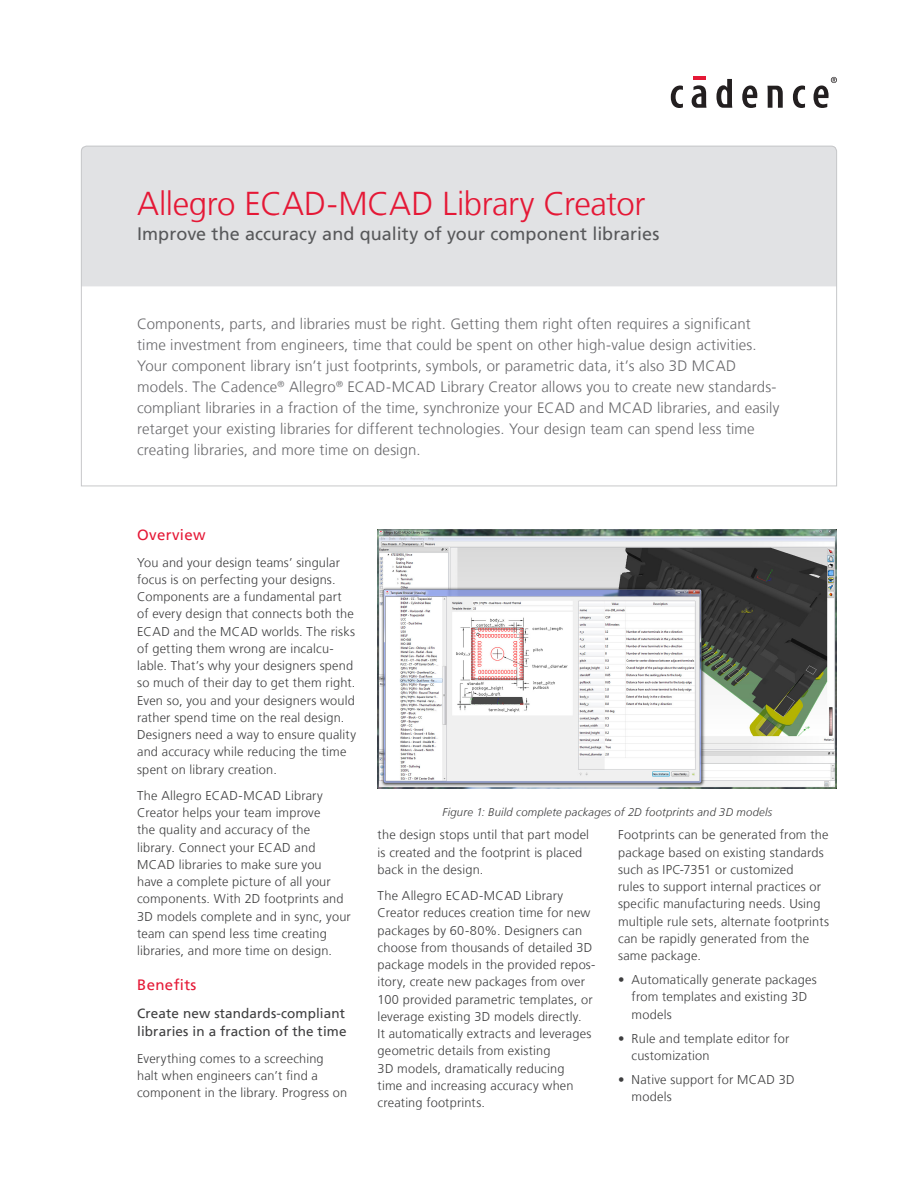
<style>
.page{position:relative;width:918px;height:1188px;background:#fff}
.page>*{position:absolute;margin:0;border:0;box-sizing:border-box;transform-origin:0 0}
.Title_Level_1{font:300 33px "Frutiger LT";letter-spacing:-.015em;color:#e51836}
.Title_Level_2{font:18px "Frutiger LT";color:#57585a}
.Intro_Paragraph{font:300 15px/21px "Frutiger LT";letter-spacing:.01em;color:#69696c}
.Body_Header_A{font:15px "Frutiger LT";letter-spacing:.025em;color:#e51836}
.Body_Header_B{font:13.5px/18px "Frutiger LT";letter-spacing:.01em;color:#3e3e3f}
.Body{font:300 12.75px/17.2px "Frutiger LT";letter-spacing:.015em;color:#3e3e3f}
.t1{font:italic 300 11.25px "Frutiger LT";letter-spacing:.02em;color:#3e3e3f}
</style>
<div class="page">
<svg style="left:671px;top:86px;width:12px;height:22px"></svg>
<svg style="left:692px;top:77px;width:14px;height:31px"></svg>
<svg style="left:716px;top:79px;width:16px;height:29px"></svg>
<svg style="left:742px;top:85px;width:15px;height:23px"></svg>
<svg style="left:767px;top:86px;width:16px;height:22px"></svg>
<svg style="left:793px;top:86px;width:12px;height:22px"></svg>
<svg style="left:814px;top:77px;width:23px;height:31px"></svg>
<svg style="left:81px;top:145px;width:756px;height:342px"></svg>
<img style="left:378px;top:530px;width:459px;height:258px">
<p class="Title_Level_1" style="left:137px;top:185px;width:510px">Allegro ECAD-MCAD Library Creator</p>
<p class="Title_Level_2" style="left:137px;top:223px;width:524px">Improve the accuracy and quality of your component libraries</p>
<p class="Intro_Paragraph" style="left:137px;top:314px;width:644px">Components, parts, and libraries must be right. Getting them right often requires a significant time investment from engineers, time that could be spent on other high-value design activities.<br>Your component library isn’t just footprints, symbols, or parametric data, it’s also 3D MCAD models. The Cadence<sup>®</sup> Allegro<sup>®</sup> ECAD-MCAD Library Creator allows you to create new standards&shy;compliant libraries in a fraction of the time, synchronize your ECAD and MCAD libraries, and easily retarget your existing libraries for different technologies. Your design team can spend less time creating libraries, and more time on design.</p>
<p class="Body_Header_A" style="left:137px;top:526px;width:70px">Overview</p>
<p class="Body" style="left:137px;top:554px;width:220px">You and your design teams’ singular focus is on perfecting your designs.<br>Components are a fundamental part of every design that connects both the ECAD and the MCAD worlds. The risks of getting them wrong are incalcu&shy;lable. That’s why your designers spend so much of their day to get them right.<br>Even so, you and your designers would rather spend time on the real design.<br>Designers need a way to ensure quality and accuracy while reducing the time spent on library creation.</p>
<p class="Body" style="left:137px;top:787px;width:215px">The Allegro ECAD-MCAD Library<br>Creator helps your team improve<br>the quality and accuracy of the library. Connect your ECAD and<br>MCAD libraries to make sure you<br>have a complete picture of all your components. With 2D footprints and<br>3D models complete and in sync, your team can spend less time creating libraries, and more time on design.</p>
<p class="Body_Header_A" style="left:137px;top:976px;width:61px">Benefits</p>
<p class="Body_Header_B" style="left:137px;top:1005px;width:211px">Create new standards-compliant libraries in a fraction of the time</p>
<p class="Body" style="left:137px;top:1050px;width:212px">Everything comes to a screeching halt when engineers can’t find a component in the library. Progress on</p>
<p class="t1" style="left:442px;top:806px;width:331px">Figure 1: Build complete packages of 2D footprints and 3D models</p>
<p class="Body" style="left:378px;top:826px;width:213px">the design stops until that part model is created and the footprint is placed back in the design.</p>
<p class="Body" style="left:378px;top:887px;width:219px">The Allegro ECAD-MCAD Library Creator reduces creation time for new packages by 60-80%. Designers can choose from thousands of detailed 3D package models in the provided repos&shy;itory, create new packages from over 100 provided parametric templates, or leverage existing 3D models directly.<br>It automatically extracts and leverages geometric details from existing<br>3D models, dramatically reducing<br>time and increasing accuracy when creating footprints.</p>
<p class="Body" style="left:618px;top:826px;width:212px">Footprints can be generated from the package based on existing standards such as IPC-7351 or customized<br>rules to support internal practices or specific manufacturing needs. Using multiple rule sets, alternate footprints can be rapidly generated from the same package.</p>
<p class="Body" style="left:632px;top:971px;width:187px;text-indent:-14px">• Automatically generate packages from templates and existing 3D models</p>
<p class="Body" style="left:632px;top:1030px;width:159px;text-indent:-14px">• Rule and template editor for customization</p>
<p class="Body" style="left:632px;top:1071px;width:165px;text-indent:-14px">• Native support for MCAD 3D models</p>
</div>
